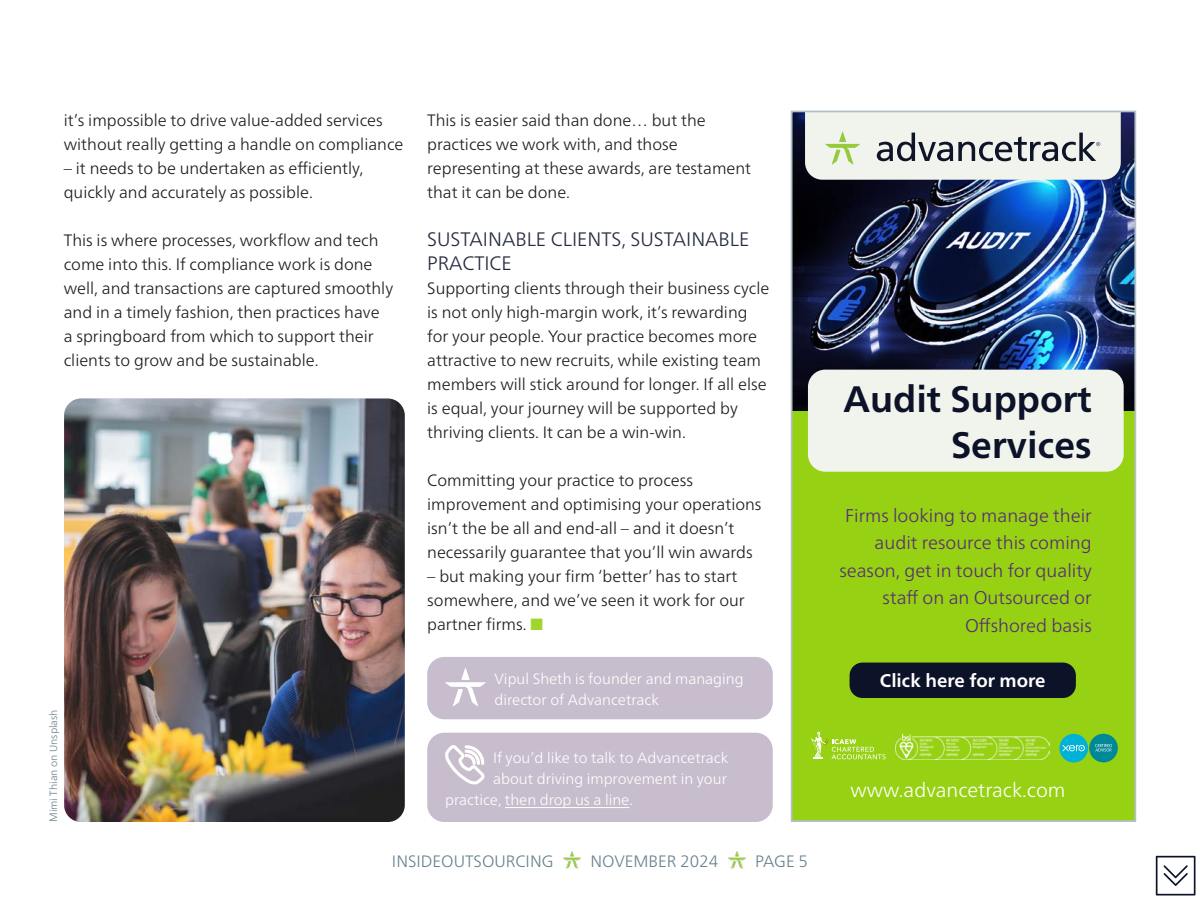
<style>
.page{position:relative;width:1200px;height:900px;background:#fff}
.page>*{position:absolute;margin:0;border:0;box-sizing:border-box;transform-origin:0 0}
.t1{font:700 36.75px/46px "Frutiger Neue LTW1 G";color:#0c1228;text-align:right}
.t2{font:300 19.95px "Frutiger Neue LTW1 G";color:#fff}
.t3{font:300 19.5px/24px "Frutiger Neue LTW1 G";color:#242a3d}
.t4{font:300 18.45px/27.6px "Frutiger Neue LTW1 G";color:#562c76;text-align:right}
.t5{font:700 18.45px "Frutiger Neue LTW1 G";color:#fff}
.t6{font:300 16.5px/24px "Frutiger Neue LTW1 G";color:#1a1a1a}
.t7{font:300 16.5px "Frutiger Neue LTW1 G";color:#68818d}
.t8{font:300 15px "Frutiger Neue LTW1 G";color:#fff}
.t9{font:300 10.5px "Frutiger Neue LTW1 G";color:#68818d}
.s1{color:#a0d62b}
</style>
<div class="page">
<img style="left:564px;top:852px;width:17px;height:16px">
<img style="left:728px;top:852px;width:17px;height:16px">
<svg style="left:1156px;top:856px;width:39px;height:39px"></svg>
<img style="left:64px;top:399px;width:341px;height:423px">
<img style="left:794px;top:114px;width:339px;height:291px">
<div style="left:792px;top:412px;width:343px;height:409px;background:#96d113"></div>
<div style="left:808px;top:370px;width:316px;height:102px;background:#f1f4ed;border-radius:17px"></div>
<svg style="left:811px;top:732px;width:75px;height:27px"></svg>
<img style="left:895px;top:735px;width:154px;height:25px">
<div style="left:1059px;top:734px;width:29px;height:29px;background:#00b2d5;border-radius:50%"></div>
<svg style="left:1062px;top:745px;width:23px;height:6px"></svg>
<div style="left:1089px;top:734px;width:29px;height:28px;background:#008897;border-radius:50%"></div>
<svg style="left:1095px;top:744px;width:17px;height:8px"></svg>
<div style="left:850px;top:663px;width:226px;height:35px;background:#0c1228;border-radius:13px"></div>
<svg style="left:805px;top:114px;width:316px;height:66px;background:#d9ddd7"></svg>
<div style="left:791px;top:111px;width:345px;height:711px;border:2px solid #b4c0c6"></div>
<div style="left:427px;top:657px;width:346px;height:62px;background:#c7bdcc;border-radius:17px"></div>
<svg style="left:445px;top:668px;width:41px;height:38px"></svg>
<div style="left:427px;top:733px;width:346px;height:89px;background:#c7bdcc;border-radius:17px"></div>
<hr style="left:505px;top:807px;width:124px;height:1px;background:#fff">
<svg style="left:445px;top:732px;width:41px;height:53px"></svg>
<p class="t6" style="left:64px;top:108px;width:341px">it’s impossible to drive value-added services without really getting a handle on compliance</p>
<p class="t6" style="left:64px;top:156px;width:301px">– it needs to be undertaken as efficiently, quickly and accurately as possible.</p>
<p class="t6" style="left:64px;top:228px;width:331px">This is where processes, workflow and tech come into this. If compliance work is done well, and transactions are captured smoothly and in a timely fashion, then practices have<br>a springboard from which to support their clients to grow and be sustainable.</p>
<p class="t9" style="left:47px;top:822px;width:114px;rotate:-90deg">Mimi Thian on Unsplash</p>
<p class="t6" style="left:427px;top:108px;width:325px">This is easier said than done… but the practices we work with, and those representing at these awards, are testament that it can be done.</p>
<p class="t3" style="left:427px;top:227px;width:324px">SUSTAINABLE CLIENTS, SUSTAINABLE<br>PRACTICE</p>
<p class="t6" style="left:427px;top:276px;width:344px">Supporting clients through their business cycle is not only high-margin work, it’s rewarding for your people. Your practice becomes more attractive to new recruits, while existing team members will stick around for longer. If all else is equal, your journey will be supported by thriving clients. It can be a win-win.</p>
<p class="t6" style="left:427px;top:468px;width:336px">Committing your practice to process improvement and optimising your operations isn’t the be all and end-all – and it doesn’t necessarily guarantee that you’ll win awards</p>
<p class="t6" style="left:427px;top:564px;width:319px">– but making your firm ‘better’ has to start somewhere, and we’ve seen it work for our partner firms. <span class="s1">■</span></p>
<h1 class="t1" style="left:843px;top:376px;width:250px">Audit Support<br>Services</h1>
<p class="t4" style="left:839px;top:501px;width:254px">Firms looking to manage their audit resource this coming season, get in touch for quality staff on an Outsourced or<br>Offshored basis</p>
<p class="t8" style="left:495px;top:670px;width:251px">Vipul Sheth is founder and managing</p>
<p class="t5" style="left:880px;top:670px;width:167px">Click here for more</p>
<p class="t8" style="left:495px;top:691px;width:166px">director of Advancetrack</p>
<p class="t8" style="left:493px;top:749px;width:237px">If you’d like to talk to Advancetrack</p>
<p class="t8" style="left:493px;top:770px;width:236px">about driving improvement in your</p>
<p class="t8" style="left:445px;top:791px;width:189px">practice, then drop us a line.</p>
<p class="t2" style="left:850px;top:778px;width:217px">www.advancetrack.com</p>
<p class="t7" style="left:392px;top:851px;width:163px">INSIDEOUTSOURCING</p>
<p class="t7" style="left:590px;top:851px;width:129px">NOVEMBER 2024</p>
<p class="t7" style="left:755px;top:851px;width:54px">PAGE 5</p>
</div>
